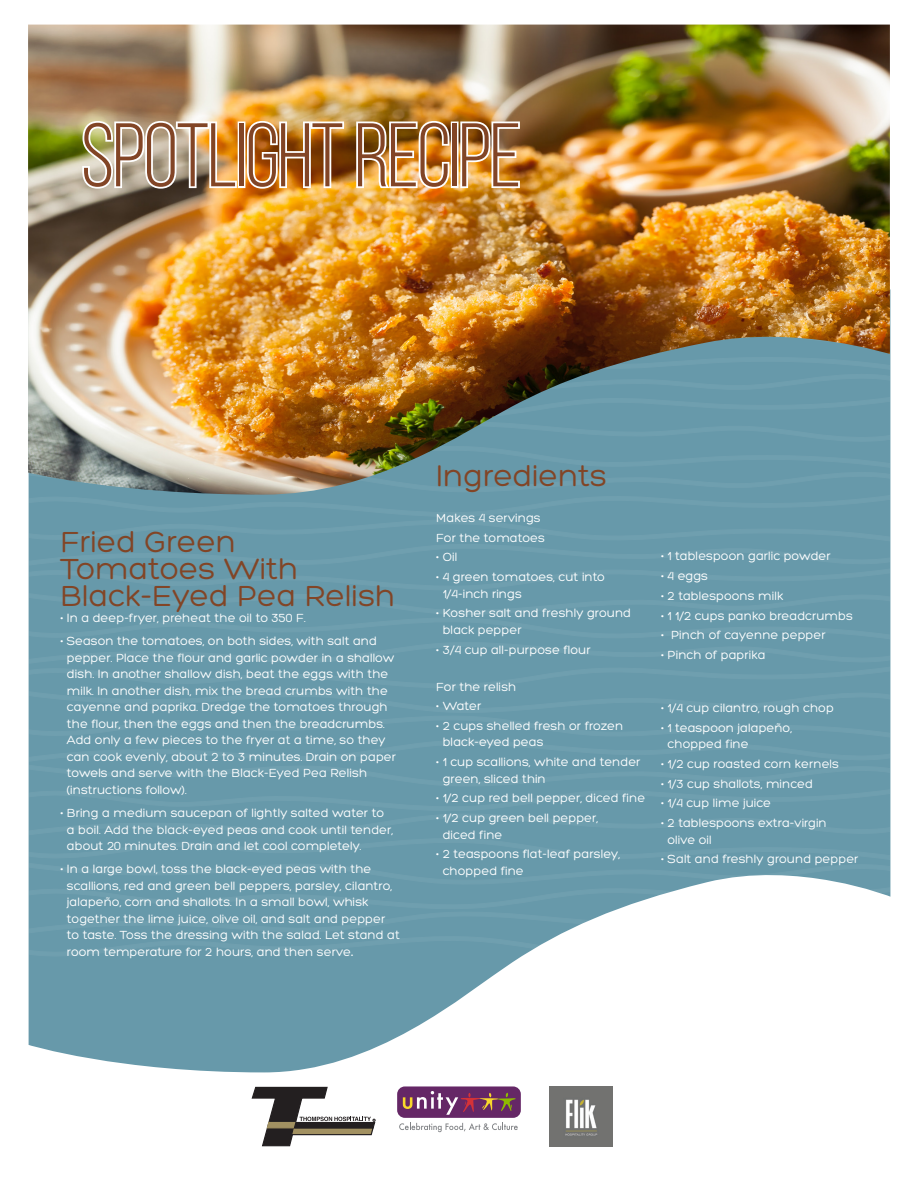
<style>
.page{position:relative;width:918px;height:1188px;background:#fff}
.page>*{position:absolute;margin:0;border:0;box-sizing:border-box;transform-origin:0 0}
.t1{font:90px "Bebas Neue";letter-spacing:-.02em;color:#824526}
.t2{font:31.5px "Hero";color:#824526}
.t3{font:12.75px/16.5px "Hero";color:#fff}
.s1{font-size:18px}
</style>
<div class="page">
<svg style="left:399px;top:1123px;width:119px;height:9px"></svg>
<div style="left:397px;top:1086px;width:124px;height:32px;background:#652766;border-radius:8px"></div>
<svg style="left:403px;top:1091px;width:113px;height:24px"></svg>
<svg style="left:251px;top:1086px;width:125px;height:61px"></svg>
<img style="left:550px;top:1087px;width:63px;height:60px">
<svg style="left:29px;top:959px;width:489px;height:113px;fill:#6799aa"></svg>
<div style="left:29px;top:495px;width:861px;height:464px;background:#6799aa"></div>
<img style="left:28px;top:25px;width:862px;height:470px">
<img style="left:80px;top:119px;width:159px;height:71px">
<div style="left:238px;top:122px;width:7px;height:66px;border:4px solid #fff"></div>
<img style="left:245px;top:119px;width:101px;height:71px">
<img style="left:354px;top:119px;width:97px;height:71px">
<div style="left:451px;top:122px;width:8px;height:66px;border:4px solid #fff"></div>
<img style="left:459px;top:120px;width:63px;height:70px">
<p class="t1" style="left:81px;top:107px;width:442px">SPOTLIGHT RECIPE</p>
<p class="t2" style="left:60px;top:525px;width:177px">Fried Green</p>
<p class="t2" style="left:60px;top:552px;width:240px">Tomatoes With</p>
<p class="t2" style="left:60px;top:579px;width:337px">Black-Eyed Pea Relish</p>
<p class="t3" style="left:60px;top:610px;width:247px">• In a deep-fryer, preheat the oil to 350 F.</p>
<p class="t3" style="left:67px;top:633px;width:331px;text-indent:-6px">• Season the tomatoes, on both sides, with salt and pepper. Place the flour and garlic powder in a shallow dish. In another shallow dish, beat the eggs with the milk. In another dish, mix the bread crumbs with the cayenne and paprika. Dredge the tomatoes through the flour, then the eggs and then the breadcrumbs.<br>Add only a few pieces to the fryer at a time, so they can cook evenly, about 2 to 3 minutes. Drain on paper towels and serve with the Black-Eyed Pea Relish (instructions follow).</p>
<p class="t3" style="left:67px;top:805px;width:328px;text-indent:-6px">• Bring a medium saucepan of lightly salted water to a boil. Add the black-eyed peas and cook until tender, about 20 minutes. Drain and let cool completely.</p>
<p class="t3" style="left:67px;top:861px;width:335px;text-indent:-6px">• In a large bowl, toss the black-eyed peas with the scallions, red and green bell peppers, parsley, cilantro, jalapeño, corn and shallots. In a small bowl, whisk together the lime juice, olive oil, and salt and pepper to taste. Toss the dressing with the salad. Let stand at room temperature for 2 hours, and then serve<span class="s1">.</span></p>
<p class="t2" style="left:436px;top:460px;width:172px">Ingredients</p>
<p class="t3" style="left:436px;top:510px;width:106px">Makes 4 servings</p>
<p class="t3" style="left:436px;top:529px;width:110px">For the tomatoes</p>
<p class="t3" style="left:436px;top:549px;width:23px">• Oil</p>
<p class="t3" style="left:443px;top:569px;width:164px;text-indent:-6px">• 4 green tomatoes, cut into<br>1/4-inch rings</p>
<p class="t3" style="left:443px;top:605px;width:190px;text-indent:-6px">• Kosher salt and freshly ground black pepper</p>
<p class="t3" style="left:436px;top:641px;width:156px">• 3/4 cup all-purpose flour</p>
<p class="t3" style="left:436px;top:678px;width:82px">For the relish</p>
<p class="t3" style="left:436px;top:698px;width:47px">• Water</p>
<p class="t3" style="left:443px;top:718px;width:182px;text-indent:-6px">• 2 cups shelled fresh or frozen black-eyed peas</p>
<p class="t3" style="left:443px;top:754px;width:199px;text-indent:-6px">• 1 cup scallions, white and tender green, sliced thin</p>
<p class="t3" style="left:436px;top:790px;width:210px">• 1/2 cup red bell pepper, diced fine</p>
<p class="t3" style="left:443px;top:810px;width:157px;text-indent:-6px">• 1/2 cup green bell pepper, diced fine</p>
<p class="t3" style="left:443px;top:846px;width:179px;text-indent:-6px">• 2 teaspoons flat-leaf parsley, chopped fine</p>
<p class="t3" style="left:661px;top:548px;width:171px">• 1 tablespoon garlic powder</p>
<p class="t3" style="left:661px;top:568px;width:48px">• 4 eggs</p>
<p class="t3" style="left:661px;top:588px;width:124px">• 2 tablespoons milk</p>
<p class="t3" style="left:661px;top:607px;width:193px">• 1 1/2 cups panko breadcrumbs</p>
<p class="t3" style="left:661px;top:627px;width:166px">• Pinch of cayenne pepper</p>
<p class="t3" style="left:661px;top:647px;width:106px">• Pinch of paprika</p>
<p class="t3" style="left:661px;top:700px;width:174px">• 1/4 cup cilantro, rough chop</p>
<p class="t3" style="left:668px;top:719px;width:126px;text-indent:-6px">• 1 teaspoon jalapeño, chopped fine</p>
<p class="t3" style="left:661px;top:756px;width:179px">• 1/2 cup roasted corn kernels</p>
<p class="t3" style="left:661px;top:775px;width:153px">• 1/3 cup shallots, minced</p>
<p class="t3" style="left:661px;top:795px;width:112px">• 1/4 cup lime juice</p>
<p class="t3" style="left:668px;top:815px;width:161px;text-indent:-6px">• 2 tablespoons extra-virgin olive oil</p>
<p class="t3" style="left:661px;top:851px;width:199px">• Salt and freshly ground pepper</p>
</div>
